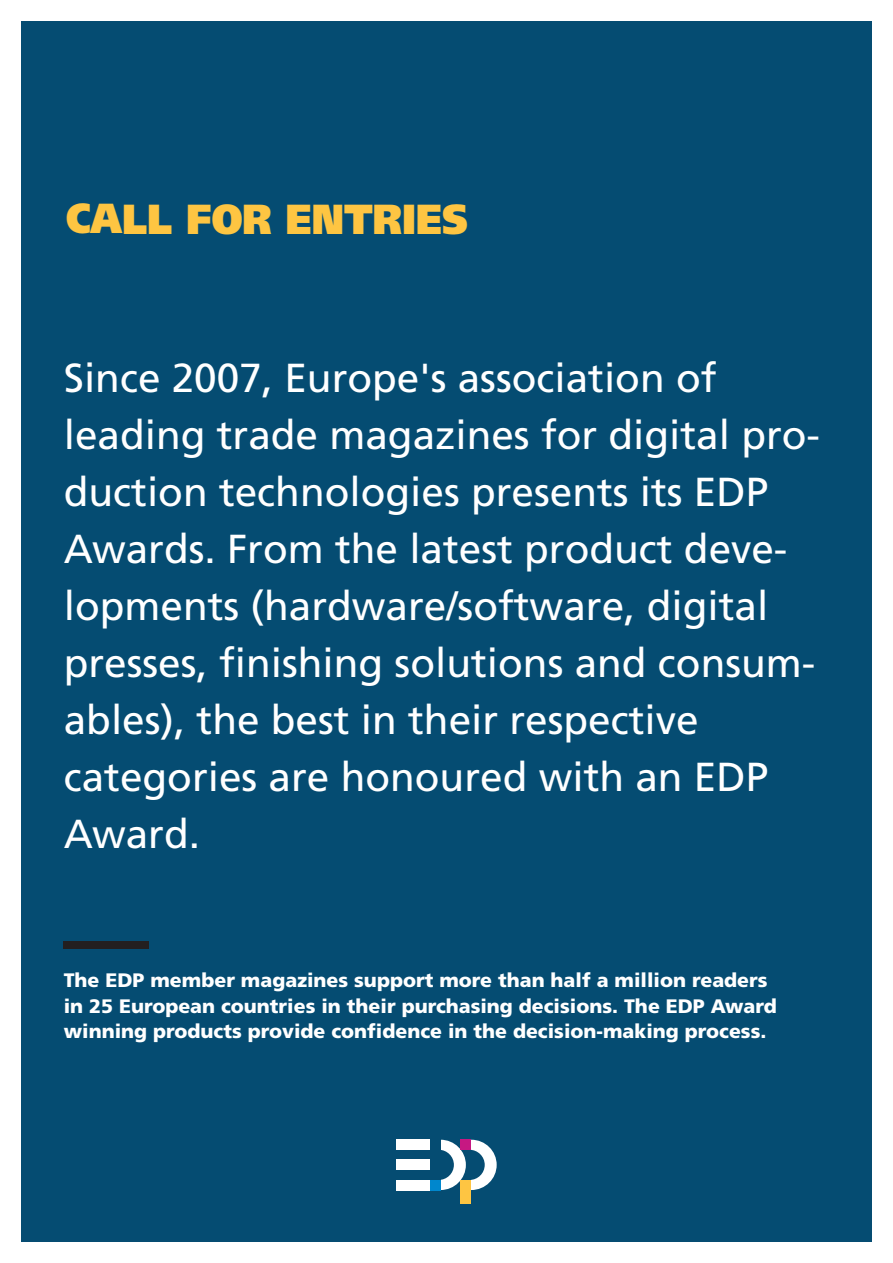
<style>
.page{position:relative;width:893px;height:1263px;background:#fff}
.page>*{position:absolute;margin:0;border:0;box-sizing:border-box;transform-origin:0 0}
.t1{font:900 42px "Frutiger LT Std";color:#fec542;scale:.9 1}
.t2{font:40.5px/57px "Frutiger LT Std";color:#fff}
.t3{font:900 19.5px/25.5px "Frutiger LT Std";color:#fff}
</style>
<div class="page">
<div style="left:21px;top:21px;width:851px;height:1221px;background:#054c72"></div>
<div style="left:446px;top:1140px;width:51px;height:50px;background:#fff;border-radius:50%"></div>
<div style="left:454px;top:1150px;width:31px;height:30px;background:#054c72;border-radius:50%"></div>
<div style="left:447px;top:1140px;width:24px;height:50px;background:#054c72"></div>
<div style="left:415px;top:1140px;width:51px;height:50px;background:#fff;border-radius:50%"></div>
<div style="left:423px;top:1150px;width:31px;height:30px;background:#054c72;border-radius:50%"></div>
<div style="left:430px;top:1140px;width:10px;height:50px;background:#054c72"></div>
<div style="left:396px;top:1140px;width:34px;height:50px;background:#054c72"></div>
<div style="left:430px;top:1180px;width:10px;height:10px;background:#0087cd"></div>
<div style="left:461px;top:1180px;width:10px;height:23px;background:#fec542"></div>
<div style="left:461px;top:1140px;width:10px;height:10px;background:#c61882"></div>
<div style="left:396px;top:1140px;width:34px;height:10px;background:#fff"></div>
<div style="left:396px;top:1160px;width:34px;height:10px;background:#fff"></div>
<div style="left:396px;top:1180px;width:34px;height:10px;background:#fff"></div>
<div style="left:64px;top:941px;width:85px;height:8px;background:#231f20"></div>
<p class="t1" style="left:66px;top:202px;width:448px">CALL FOR ENTRIES</p>
<p class="t2" style="left:64px;top:352px;width:758px">Since 2007, Europe's association of leading trade magazines for digital pro&shy;duction technologies presents its EDP Awards. From the latest product deve&shy;lopments (hardware/software, digital presses, finishing solutions and consum&shy;ables), the best in their respective categories are honoured with an EDP Award.</p>
<p class="t3" style="left:64px;top:969px;width:714px">The EDP member magazines support more than half a million readers in 25 European countries in their purchasing decisions. The EDP Award winning products provide confidence in the decision-making process.</p>
</div>
